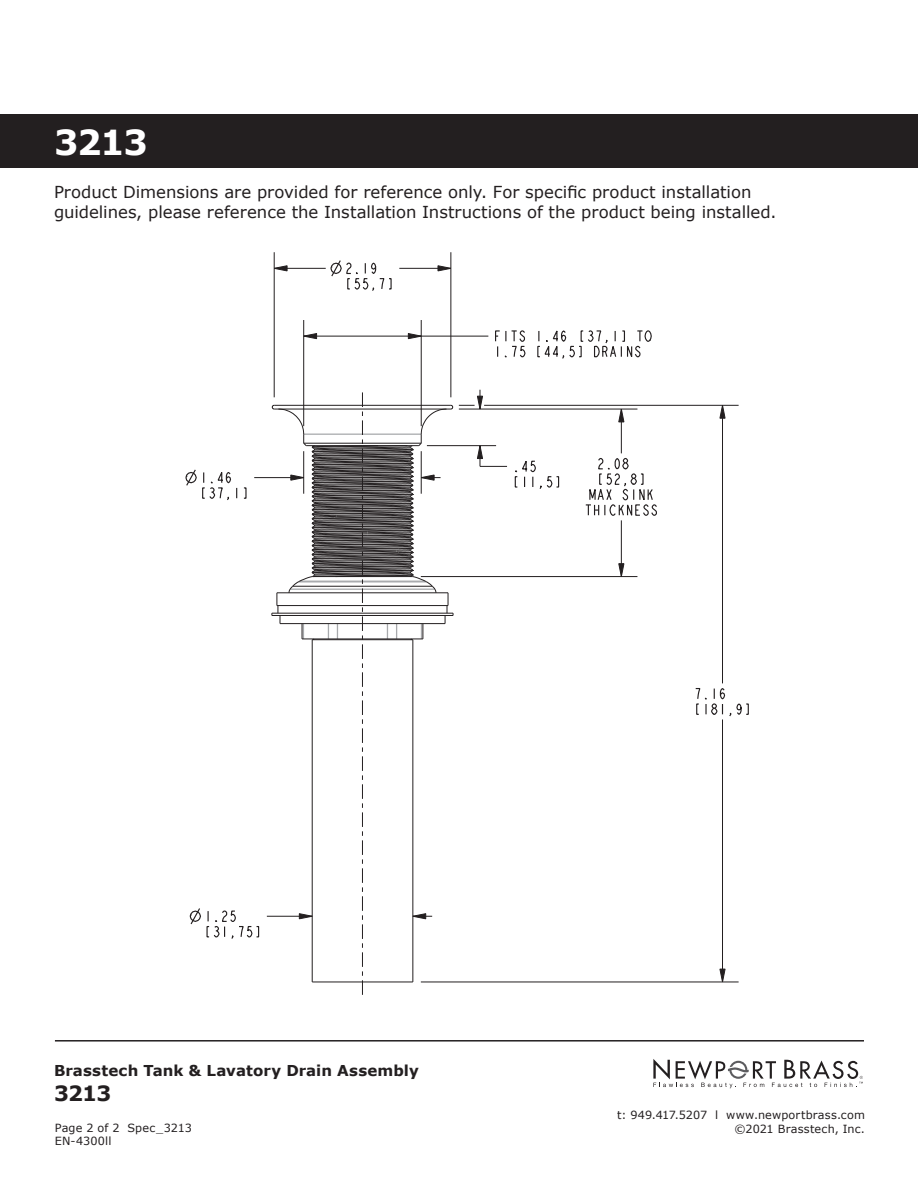
<style>
.page{position:relative;width:918px;height:1188px;background:#fff}
.page>*{position:absolute;margin:0;border:0;box-sizing:border-box;transform-origin:0 0}
.t1{font:700 34.5px "Verdana";color:#fff}
.t2{font:700 21px "Verdana";color:#231f20}
.t3{font:16.5px/19.8px "Verdana";color:#231f20}
.t4{font:700 15px "Verdana";letter-spacing:.005em;color:#231f20}
.t5{font:11.25px/13.5px "Verdana";letter-spacing:.015em;color:#231f20;text-align:right}
</style>
<div class="page">
<svg style="left:653px;top:1059px;width:210px;height:29px"></svg>
<hr style="left:55px;top:1040px;width:809px;height:2px;background:#231f20">
<div style="left:0;top:114px;width:918px;height:54px;background:#231f20"></div>
<svg style="left:185px;top:469px;width:52px;height:31px"></svg>
<svg style="left:330px;top:260px;width:55px;height:31px"></svg>
<svg style="left:273px;top:265px;width:15px;height:7px"></svg>
<svg style="left:437px;top:265px;width:14px;height:7px"></svg>
<svg style="left:695px;top:688px;width:54px;height:29px"></svg>
<svg style="left:719px;top:406px;width:7px;height:13px"></svg>
<svg style="left:719px;top:968px;width:7px;height:14px"></svg>
<svg style="left:189px;top:908px;width:12px;height:17px"></svg>
<svg style="left:208px;top:910px;width:51px;height:29px"></svg>
<svg style="left:495px;top:330px;width:31px;height:28px"></svg>
<svg style="left:537px;top:330px;width:115px;height:29px"></svg>
<svg style="left:304px;top:333px;width:13px;height:6px"></svg>
<svg style="left:408px;top:333px;width:13px;height:6px"></svg>
<svg style="left:515px;top:460px;width:44px;height:29px"></svg>
<svg style="left:586px;top:458px;width:71px;height:63px"></svg>
<svg style="left:618px;top:408px;width:7px;height:15px"></svg>
<svg style="left:618px;top:563px;width:7px;height:13px"></svg>
<hr style="left:421px;top:982px;width:318px;height:1px;background:#231f20">
<hr style="left:267px;top:916px;width:45px;height:1px;background:#231f20">
<hr style="left:274px;top:252px;width:1px;height:145px;background:#231f20">
<hr style="left:303px;top:320px;width:1px;height:106px;background:#231f20">
<hr style="left:421px;top:320px;width:1px;height:106px;background:#231f20">
<hr style="left:451px;top:252px;width:1px;height:145px;background:#231f20">
<hr style="left:421px;top:576px;width:216px;height:1px;background:#231f20">
<hr style="left:254px;top:477px;width:50px;height:1px;background:#231f20">
<hr style="left:621px;top:409px;width:1px;height:44px;background:#231f20">
<hr style="left:621px;top:520px;width:1px;height:57px;background:#231f20">
<hr style="left:722px;top:405px;width:1px;height:278px;background:#231f20">
<hr style="left:722px;top:719px;width:1px;height:263px;background:#231f20">
<hr style="left:459px;top:409px;width:178px;height:1px;background:#231f20">
<hr style="left:484px;top:405px;width:255px;height:1px;background:#231f20">
<hr style="left:304px;top:336px;width:184px;height:1px;background:#231f20">
<hr style="left:399px;top:268px;width:52px;height:1px;background:#231f20">
<hr style="left:274px;top:268px;width:52px;height:1px;background:#231f20">
<svg style="left:272px;top:390px;width:235px;height:605px"></svg>
<h1 class="t1" style="left:54px;top:120px;width:95px">3213</h1>
<p class="t3" style="left:54px;top:182px;width:724px">Product Dimensions are provided for reference only. For specific product installation guidelines, please reference the Installation Instructions of the product being installed.</p>
<p class="t4" style="left:54px;top:1061px;width:366px">Brasstech Tank &amp; Lavatory Drain Assembly</p>
<p class="t2" style="left:54px;top:1079px;width:59px">3213</p>
<p class="t5" style="left:55px;top:1121px;width:139px;text-align:left">Page 2 of 2 Spec_3213<br>EN-4300ll</p>
<p class="t5" style="left:617px;top:1109px;width:249px">t: 949.417.5207 l www.newportbrass.com ©2021 Brasstech, Inc.</p>
</div>
